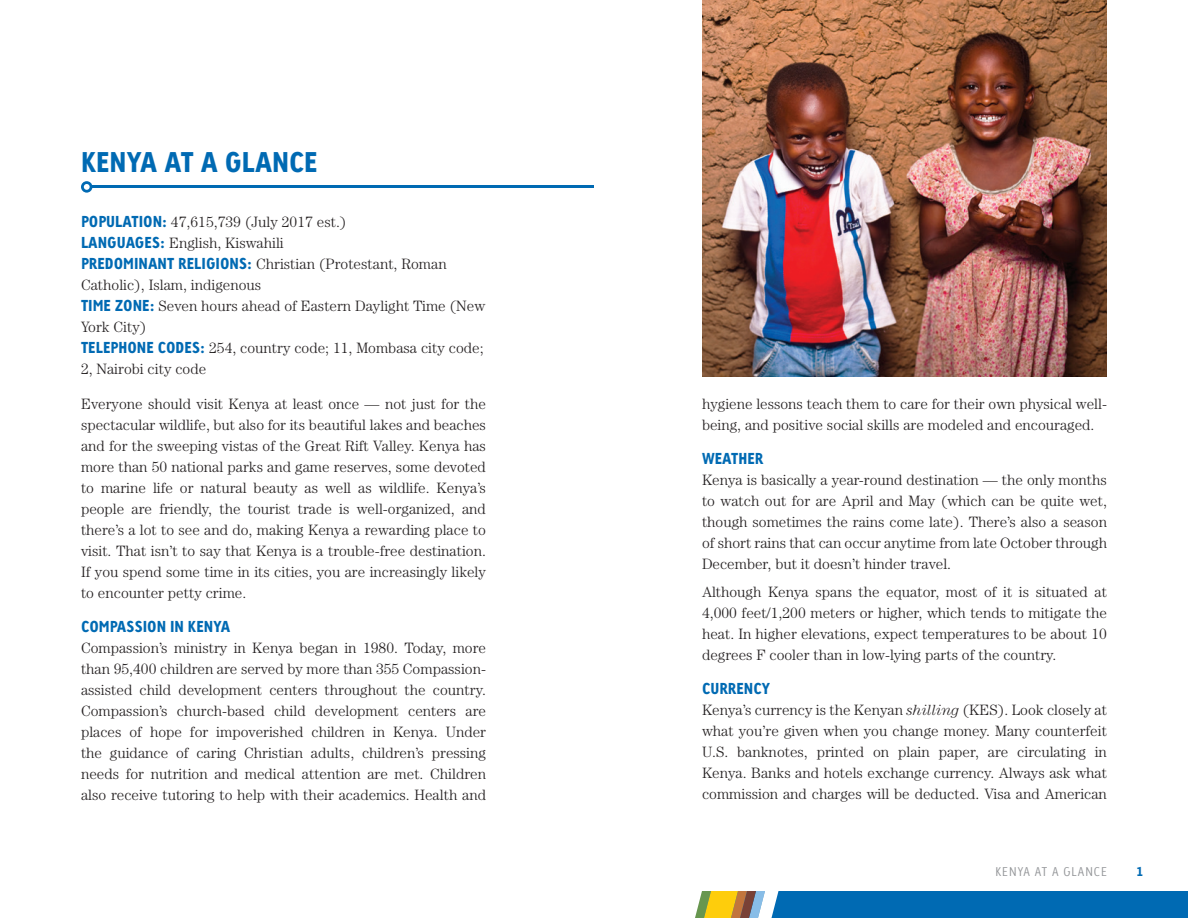
<style>
.page{position:relative;width:1188px;height:918px;background:#fff}
.page>*{position:absolute;margin:0;border:0;box-sizing:border-box;transform-origin:0 0}
.t1{font:27px "Linotype Tetria Black Tab";color:#006ab3}
.t2{font:300 15px/21px "Century";color:#231f20;text-align:justify}
.t3{font:15px "Linotype Tetria Black Tab";color:#006ab3}
.t4{font:12px "Linotype Tetria Light Tab";letter-spacing:.085em;color:#939598}
.t5{font:12px "Linotype Tetria Black Tab";color:#006ab3}
.s1{font-family:"Linotype Tetria Black Tab";font-weight:400;color:#006ab3}
.s2{font-style:italic}
</style>
<div class="page">
<div style="left:702px;top:891px;width:486px;height:27px;background:#006ab3"></div>
<svg style="left:695px;top:891px;width:84px;height:27px;background:#bfb16d"></svg>
<hr style="left:87px;top:186px;width:507px;height:2px;background:#006ab3">
<svg style="left:81px;top:181px;width:11px;height:12px"></svg>
<svg style="left:84px;top:184px;width:6px;height:6px"></svg>
<img style="left:702px;top:0;width:405px;height:376px">
<p class="t1" style="left:81px;top:144px;width:238px">KENYA AT A GLANCE</p>
<p class="t2" style="left:81px;top:211px;width:267px"><span class="s1">POPULATION:</span> 47,615,739 (July 2017 est.)</p>
<p class="t2" style="left:81px;top:232px;width:204px"><span class="s1">LANGUAGES:</span> English, Kiswahili</p>
<p class="t2" style="left:81px;top:253px;width:367px"><span class="s1">PREDOMINANT RELIGIONS:</span> Christian (Protestant, Roman<br>Catholic), Islam, indigenous</p>
<p class="t2" style="left:81px;top:295px;width:406px"><span class="s1">TIME ZONE:</span> Seven hours ahead of Eastern Daylight Time (New<br>York City)</p>
<p class="t2" style="left:81px;top:337px;width:404px"><span class="s1">TELEPHONE CODES:</span> 254, country code; 11, Mombasa city code;<br>2, Nairobi city code</p>
<p class="t2" style="left:81px;top:393px;width:407px">Everyone should visit Kenya at least once — not just for the spectacular wildlife, but also for its beautiful lakes and beaches and for the sweeping vistas of the Great Rift Valley. Kenya has more than 50 national parks and game reserves, some devoted to marine life or natural beauty as well as wildlife. Kenya’s people are friendly, the tourist trade is well-organized, and there’s a lot to see and do, making Kenya a rewarding place to visit. That isn’t to say that Kenya is a trouble-free destination.<br>If you spend some time in its cities, you are increasingly likely to encounter petty crime.</p>
<p class="t3" style="left:81px;top:617px;width:151px">COMPASSION IN KENYA</p>
<p class="t2" style="left:81px;top:637px;width:407px">Compassion’s ministry in Kenya began in 1980. Today, more than 95,400 children are served by more than 355 Compassion&shy;assisted child development centers throughout the country.<br>Compassion’s church-based child development centers are places of hope for impoverished children in Kenya. Under the guidance of caring Christian adults, children’s pressing needs for nutrition and medical attention are met. Children also receive tutoring to help with their academics. Health and</p>
<p class="t2" style="left:702px;top:393px;width:407px">hygiene lessons teach them to care for their own physical well&shy;being, and positive social skills are modeled and encouraged.</p>
<p class="t3" style="left:702px;top:449px;width:63px">WEATHER</p>
<p class="t2" style="left:702px;top:469px;width:407px">Kenya is basically a year-round destination — the only months to watch out for are April and May (which can be quite wet, though sometimes the rains come late). There’s also a season of short rains that can occur anytime from late October through December, but it doesn’t hinder travel.</p>
<p class="t2" style="left:702px;top:581px;width:407px">Although Kenya spans the equator, most of it is situated at 4,000 feet/1,200 meters or higher, which tends to mitigate the heat. In higher elevations, expect temperatures to be about 10 degrees F cooler than in low-lying parts of the country.</p>
<p class="t3" style="left:702px;top:679px;width:70px">CURRENCY</p>
<p class="t2" style="left:702px;top:700px;width:407px">Kenya’s currency is the Kenyan <span class="s2">shilling</span> (KES). Look closely at what you’re given when you change money. Many counterfeit U.S. banknotes, printed on plain paper, are circulating in Kenya. Banks and hotels exchange currency. Always ask what commission and charges will be deducted. Visa and American</p>
<p class="t4" style="left:995px;top:864px;width:113px">KENYA AT A GLANCE</p>
<p class="t5" style="left:1137px;top:864px;width:8px">1</p>
</div>
